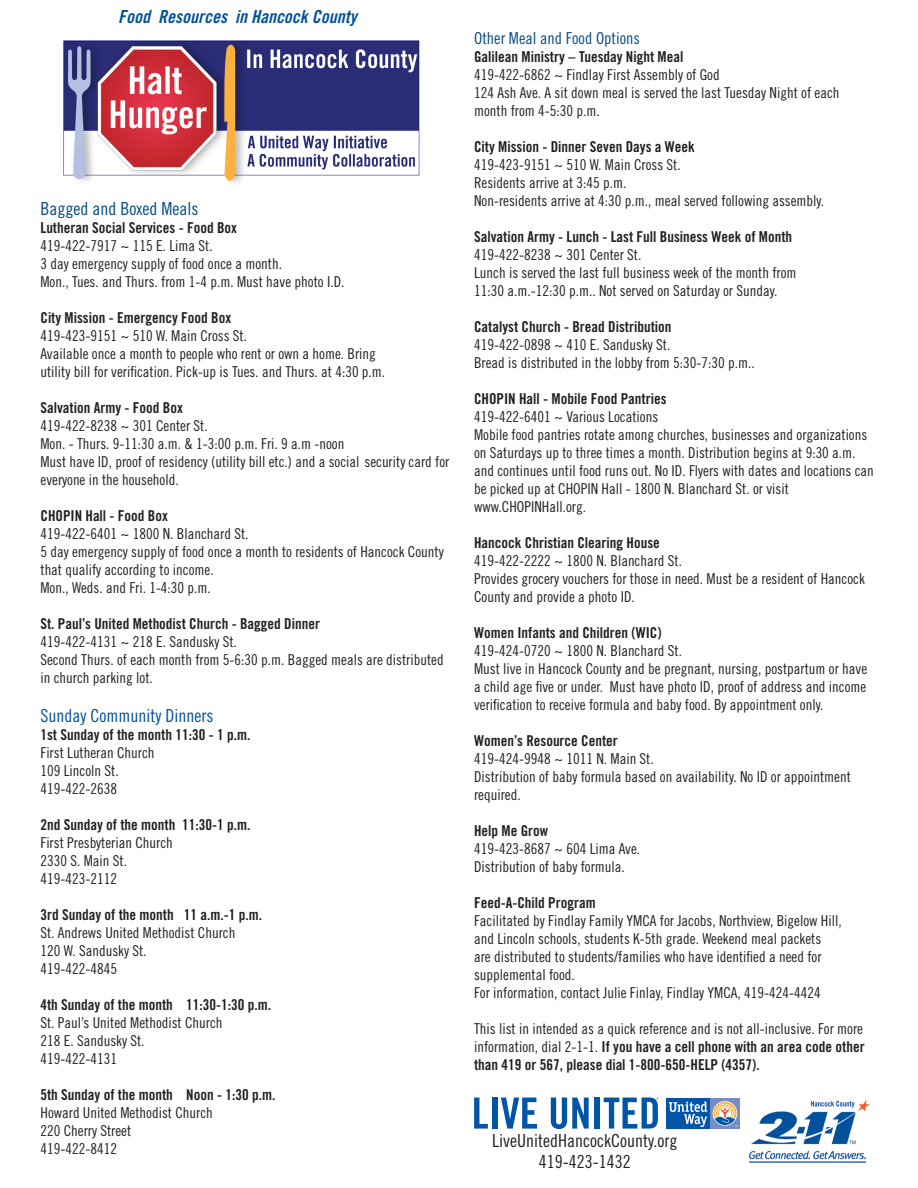
<style>
.page{position:relative;width:918px;height:1188px;background:#fff}
.page>*{position:absolute;margin:0;border:0;box-sizing:border-box;transform-origin:0 0}
.t1{font:18px "Trade Gothic Cond Eighteen";color:#231f20}
.t2{font:18px "Trade Gothic Bold Cond Twenty Obl";color:#01529a}
.t3{font:18px "Trade Gothic Cond Eighteen";color:#01529a}
.t4{font:18px "Trade Gothic Cond Eighteen";color:#074d81}
.t5{font:16.5px "Trade Gothic Cond Eighteen";color:#074d81}
.t6{font:15px/18px "Trade Gothic Cond Eighteen";color:#231f20}
.t7{font:15px "Trade Gothic Bold Cond Twenty";color:#231f20}
.s1{font-family:"Trade Gothic Bold Cond Twenty"}
</style>
<div class="page">
<img style="left:63px;top:40px;width:357px;height:143px">
<svg style="left:474px;top:1098px;width:14px;height:31px"></svg>
<div style="left:492px;top:1098px;width:5px;height:31px;background:#0155a7"></div>
<svg style="left:501px;top:1098px;width:36px;height:31px"></svg>
<svg style="left:551px;top:1098px;width:38px;height:31px"></svg>
<div style="left:595px;top:1098px;width:5px;height:31px;background:#0155a7"></div>
<svg style="left:604px;top:1098px;width:54px;height:31px"></svg>
<img style="left:749px;top:1100px;width:121px;height:63px">
<svg style="left:666px;top:1098px;width:1px;height:31px"></svg>
<div style="left:710px;top:1098px;width:30px;height:31px;background:#788dc7"></div>
<div style="left:667px;top:1098px;width:43px;height:31px;background:#0155a7"></div>
<svg style="left:669px;top:1102px;width:68px;height:25px"></svg>
<p class="t2" style="left:118px;top:6px;width:240px">Food Resources in Hancock County</p>
<p class="t4" style="left:40px;top:198px;width:159px">Bagged and Boxed Meals</p>
<p class="t7" style="left:40px;top:218px;width:198px">Lutheran Social Services - Food Box</p>
<p class="t6" style="left:40px;top:236px;width:174px">419-422-7917 ~ 115 E. Lima St.</p>
<p class="t6" style="left:40px;top:254px;width:243px">3 day emergency supply of food once a month.</p>
<p class="t6" style="left:40px;top:272px;width:306px">Mon., Tues. and Thurs. from 1-4 p.m. Must have photo I.D.</p>
<p class="t7" style="left:40px;top:308px;width:192px">City Mission - Emergency Food Box</p>
<p class="t6" style="left:40px;top:326px;width:208px">419-423-9151 ~ 510 W. Main Cross St.</p>
<p class="t6" style="left:40px;top:344px;width:346px">Available once a month to people who rent or own a home. Bring utility bill for verification. Pick-up is Tues. and Thurs. at 4:30 p.m.</p>
<p class="t7" style="left:40px;top:398px;width:144px">Salvation Army - Food Box</p>
<p class="t6" style="left:40px;top:416px;width:169px">419-422-8238 ~ 301 Center St.</p>
<p class="t6" style="left:40px;top:434px;width:305px">Mon. - Thurs. 9-11:30 a.m. &amp; 1-3:00 p.m. Fri. 9 a.m -noon</p>
<p class="t6" style="left:40px;top:452px;width:410px">Must have ID, proof of residency (utility bill etc.) and a social security card for everyone in the household.</p>
<p class="t7" style="left:40px;top:506px;width:129px">CHOPIN Hall - Food Box</p>
<p class="t6" style="left:40px;top:524px;width:210px">419-422-6401 ~ 1800 N. Blanchard St.</p>
<p class="t6" style="left:40px;top:542px;width:405px">5 day emergency supply of food once a month to residents of Hancock County that qualify according to income.</p>
<p class="t6" style="left:40px;top:578px;width:172px">Mon., Weds. and Fri. 1-4:30 p.m.</p>
<p class="t7" style="left:40px;top:614px;width:281px">St. Paul’s United Methodist Church - Bagged Dinner</p>
<p class="t6" style="left:40px;top:632px;width:198px">419-422-4131 ~ 218 E. Sandusky St.</p>
<p class="t6" style="left:40px;top:650px;width:405px">Second Thurs. of each month from 5-6:30 p.m. Bagged meals are distributed in church parking lot.</p>
<p class="t3" style="left:40px;top:705px;width:174px">Sunday Community Dinners</p>
<p class="t7" style="left:40px;top:726px;width:211px">1st Sunday of the month 11:30 - 1 p.m.</p>
<p class="t6" style="left:40px;top:744px;width:116px">First Lutheran Church</p>
<p class="t6" style="left:40px;top:762px;width:80px">109 Lincoln St.</p>
<p class="t6" style="left:40px;top:780px;width:78px">419-422-2638</p>
<p class="t7" style="left:40px;top:816px;width:211px">2nd Sunday of the month 11:30-1 p.m.</p>
<p class="t6" style="left:40px;top:834px;width:134px">First Presbyterian Church</p>
<p class="t6" style="left:40px;top:852px;width:88px">2330 S. Main St.</p>
<p class="t6" style="left:40px;top:870px;width:78px">419-423-2112</p>
<p class="t7" style="left:40px;top:906px;width:223px">3rd Sunday of the month 11 a.m.-1 p.m.</p>
<p class="t6" style="left:40px;top:924px;width:196px">St. Andrews United Methodist Church</p>
<p class="t6" style="left:40px;top:942px;width:108px">120 W. Sandusky St.</p>
<p class="t6" style="left:40px;top:960px;width:78px">419-422-4845</p>
<p class="t7" style="left:40px;top:996px;width:232px">4th Sunday of the month 11:30-1:30 p.m.</p>
<p class="t6" style="left:40px;top:1014px;width:184px">St. Paul’s United Methodist Church</p>
<p class="t6" style="left:40px;top:1032px;width:106px">218 E. Sandusky St.</p>
<p class="t6" style="left:40px;top:1050px;width:78px">419-422-4131</p>
<p class="t7" style="left:40px;top:1086px;width:236px">5th Sunday of the month Noon - 1:30 p.m.</p>
<p class="t6" style="left:40px;top:1104px;width:174px">Howard United Methodist Church</p>
<p class="t6" style="left:40px;top:1122px;width:92px">220 Cherry Street</p>
<p class="t6" style="left:40px;top:1140px;width:78px">419-422-8412</p>
<p class="t5" style="left:474px;top:29px;width:167px">Other Meal and Food Options</p>
<p class="t7" style="left:474px;top:48px;width:211px">Galilean Ministry – Tuesday Night Meal</p>
<p class="t6" style="left:474px;top:66px;width:247px">419-422-6862 ~ Findlay First Assembly of God</p>
<p class="t6" style="left:474px;top:84px;width:367px">124 Ash Ave. A sit down meal is served the last Tuesday Night of each month from 4-5:30 p.m.</p>
<p class="t7" style="left:474px;top:138px;width:222px">City Mission - Dinner Seven Days a Week</p>
<p class="t6" style="left:474px;top:156px;width:208px">419-423-9151 ~ 510 W. Main Cross St.</p>
<p class="t6" style="left:474px;top:174px;width:154px">Residents arrive at 3:45 p.m.</p>
<p class="t6" style="left:474px;top:192px;width:352px">Non-residents arrive at 4:30 p.m., meal served following assembly.</p>
<p class="t7" style="left:474px;top:228px;width:320px">Salvation Army - Lunch - Last Full Business Week of Month</p>
<p class="t6" style="left:474px;top:246px;width:169px">419-422-8238 ~ 301 Center St.</p>
<p class="t6" style="left:474px;top:264px;width:324px">Lunch is served the last full business week of the month from</p>
<p class="t6" style="left:474px;top:282px;width:305px">11:30 a.m.-12:30 p.m.. Not served on Saturday or Sunday.</p>
<p class="t7" style="left:474px;top:318px;width:199px">Catalyst Church - Bread Distribution</p>
<p class="t6" style="left:474px;top:336px;width:198px">419-422-0898 ~ 410 E. Sandusky St.</p>
<p class="t6" style="left:474px;top:354px;width:282px">Bread is distributed in the lobby from 5:30-7:30 p.m..</p>
<p class="t7" style="left:474px;top:390px;width:194px">CHOPIN Hall - Mobile Food Pantries</p>
<p class="t6" style="left:474px;top:408px;width:186px">419-422-6401 ~ Various Locations</p>
<p class="t6" style="left:474px;top:426px;width:401px">Mobile food pantries rotate among churches, businesses and organizations on Saturdays up to three times a month. Distribution begins at 9:30 a.m. and continues until food runs out. No ID. Flyers with dates and locations can be picked up at CHOPIN Hall - 1800 N. Blanchard St. or visit</p>
<p class="t6" style="left:474px;top:498px;width:113px">www.CHOPINHall.org.</p>
<p class="t7" style="left:474px;top:534px;width:187px">Hancock Christian Clearing House</p>
<p class="t6" style="left:474px;top:552px;width:210px">419-422-2222 ~ 1800 N. Blanchard St.</p>
<p class="t6" style="left:474px;top:570px;width:392px">Provides grocery vouchers for those in need. Must be a resident of Hancock<br>County and provide a photo ID.</p>
<p class="t7" style="left:474px;top:624px;width:189px">Women Infants and Children (WIC)</p>
<p class="t6" style="left:474px;top:642px;width:210px">419-424-0720 ~ 1800 N. Blanchard St.</p>
<p class="t6" style="left:474px;top:660px;width:395px;text-align:justify">Must live in Hancock County and be pregnant, nursing, postpartum or have a child age five or under. Must have photo ID, proof of address and income verification to receive formula and baby food. By appointment only.</p>
<p class="t7" style="left:474px;top:732px;width:145px">Women’s Resource Center</p>
<p class="t6" style="left:474px;top:750px;width:181px">419-424-9948 ~ 1011 N. Main St.</p>
<p class="t6" style="left:474px;top:768px;width:378px">Distribution of baby formula based on availability. No ID or appointment required.</p>
<p class="t7" style="left:474px;top:822px;width:76px">Help Me Grow</p>
<p class="t6" style="left:474px;top:840px;width:168px">419-423-8687 ~ 604 Lima Ave.</p>
<p class="t6" style="left:474px;top:858px;width:152px">Distribution of baby formula.</p>
<p class="t7" style="left:474px;top:894px;width:123px">Feed-A-Child Program</p>
<p class="t6" style="left:474px;top:912px;width:369px">Facilitated by Findlay Family YMCA for Jacobs, Northview, Bigelow Hill, and Lincoln schools, students K-5th grade. Weekend meal packets<br>are distributed to students/families who have identified a need for supplemental food.</p>
<p class="t6" style="left:474px;top:984px;width:348px">For information, contact Julie Finlay, Findlay YMCA, 419-424-4424</p>
<p class="t6" style="left:474px;top:1020px;width:392px;text-align:justify">This list in intended as a quick reference and is not all-inclusive. For more information, dial 2-1-1. <span class="s1">If you have a cell phone with an area code other than 419 or 567, please dial 1-800-650-HELP (4357).</span></p>
<p class="t1" style="left:492px;top:1130px;width:187px">LiveUnitedHancockCounty.org</p>
<p class="t1" style="left:539px;top:1151px;width:93px">419-423-1432</p>
</div>
